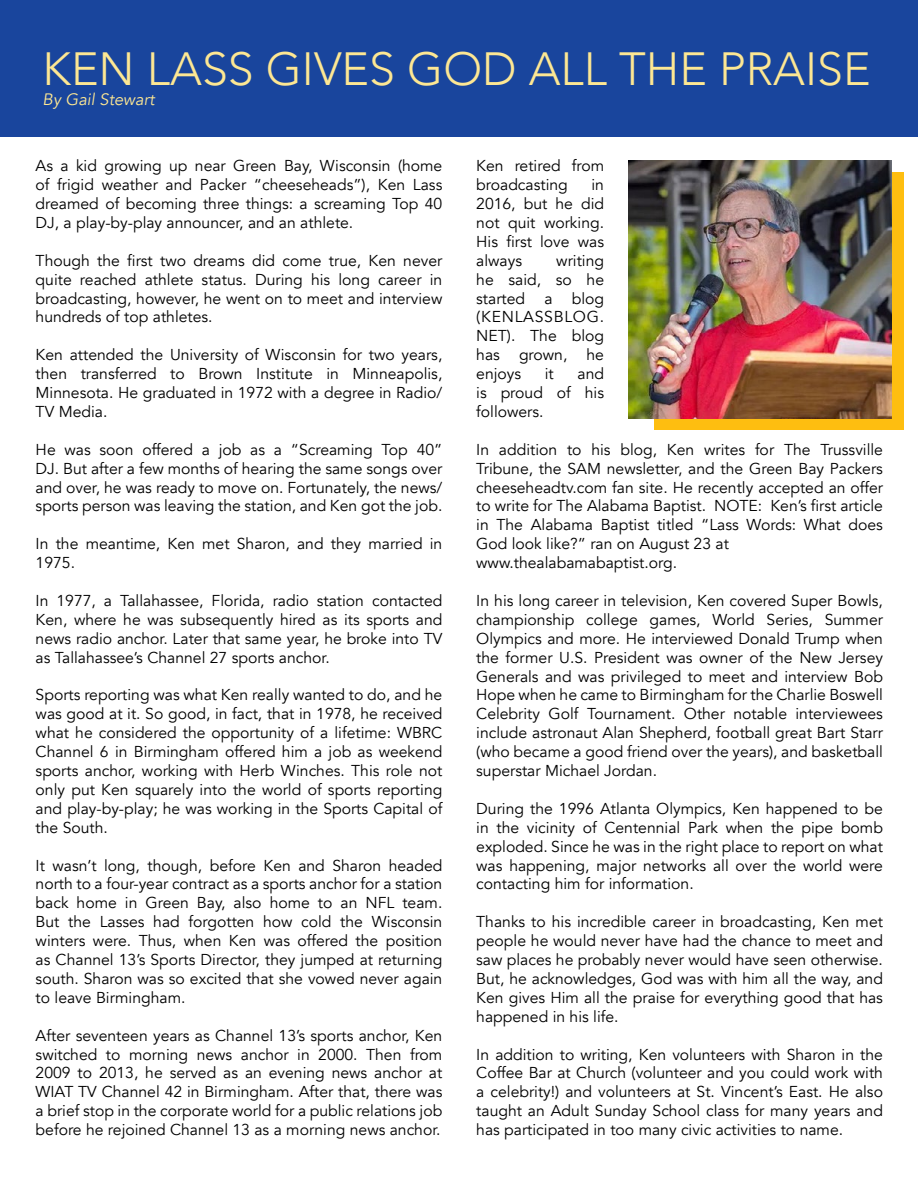
<style>
.page{position:relative;width:918px;height:1188px;background:#fff}
.page>*{position:absolute;margin:0;border:0;box-sizing:border-box;transform-origin:0 0}
.t1{font:300 46.5px "Avenir";color:#fde793}
.t2{font:italic 16.5px "Avenir";color:#fde793}
.t3{font:15.75px/18.9px "Avenir";color:#000;text-align:justify}
</style>
<div class="page">
<div style="left:0;top:0;width:918px;height:137px;background:#19459d"></div>
<div style="left:655px;top:172px;width:249px;height:258px;background:#febe10"></div>
<img style="left:629px;top:161px;width:263px;height:257px">
<h1 class="t1" style="left:43px;top:42px;width:830px">KEN LASS GIVES GOD ALL THE PRAISE</h1>
<p class="t2" style="left:43px;top:90px;width:114px">By Gail Stewart</p>
<p class="t3" style="left:36px;top:157px;width:408px">As a kid growing up near Green Bay, Wisconsin (home of frigid weather and Packer “cheeseheads”), Ken Lass dreamed of becoming three things: a screaming Top 40<br>DJ, a play-by-play announcer, and an athlete.</p>
<p class="t3" style="left:36px;top:251px;width:408px">Though the first two dreams did come true, Ken never quite reached athlete status. During his long career in broadcasting, however, he went on to meet and interview hundreds of top athletes.</p>
<p class="t3" style="left:36px;top:346px;width:408px">Ken attended the University of Wisconsin for two years, then transferred to Brown Institute in Minneapolis, Minnesota. He graduated in 1972 with a degree in Radio/ TV Media.</p>
<p class="t3" style="left:36px;top:440px;width:408px">He was soon offered a job as a “Screaming Top 40” DJ. But after a few months of hearing the same songs over and over, he was ready to move on. Fortunately, the news/ sports person was leaving the station, and Ken got the job.</p>
<p class="t3" style="left:36px;top:535px;width:408px">In the meantime, Ken met Sharon, and they married in<br>1975.</p>
<p class="t3" style="left:36px;top:591px;width:408px">In 1977, a Tallahassee, Florida, radio station contacted Ken, where he was subsequently hired as its sports and news radio anchor. Later that same year, he broke into TV as Tallahassee’s Channel 27 sports anchor.</p>
<p class="t3" style="left:36px;top:686px;width:408px">Sports reporting was what Ken really wanted to do, and he was good at it. So good, in fact, that in 1978, he received what he considered the opportunity of a lifetime: WBRC Channel 6 in Birmingham offered him a job as weekend sports anchor, working with Herb Winches. This role not only put Ken squarely into the world of sports reporting and play-by-play; he was working in the Sports Capital of the South.</p>
<p class="t3" style="left:36px;top:856px;width:408px">It wasn’t long, though, before Ken and Sharon headed north to a four-year contract as a sports anchor for a station back home in Green Bay, also home to an NFL team.<br>But the Lasses had forgotten how cold the Wisconsin winters were. Thus, when Ken was offered the position as Channel 13’s Sports Director, they jumped at returning south. Sharon was so excited that she vowed never again to leave Birmingham.</p>
<p class="t3" style="left:36px;top:1026px;width:408px">After seventeen years as Channel 13’s sports anchor, Ken switched to morning news anchor in 2000. Then from 2009 to 2013, he served as an evening news anchor at WIAT TV Channel 42 in Birmingham. After that, there was a brief stop in the corporate world for a public relations job before he rejoined Channel 13 as a morning news anchor.</p>
<p class="t3" style="left:476px;top:157px;width:129px">Ken retired from broadcasting</p>
<p class="t3" style="left:476px;top:176px;width:129px;text-indent:115px">in 2016, but he did not quit working.<br>His first love was always</p>
<p class="t3" style="left:476px;top:251px;width:129px;text-indent:80px">writing he said, so he started a blog (KENLASSBLOG.<br>NET). The blog has grown, he enjoys</p>
<p class="t3" style="left:476px;top:365px;width:129px;text-indent:101px">and is proud of his followers.</p>
<p class="t3" style="left:476px;top:440px;width:408px;text-align:left">In addition to his blog, Ken writes for The Trussville Tribune, the SAM newsletter, and the Green Bay Packers cheeseheadtv.com fan site. He recently accepted an offer to write for The Alabama Baptist. NOTE: Ken’s first article in The Alabama Baptist titled “Lass Words: What does God look like?” ran on August 23 at www.thealabamabaptist.org.</p>
<p class="t3" style="left:476px;top:591px;width:408px">In his long career in television, Ken covered Super Bowls, championship college games, World Series, Summer Olympics and more. He interviewed Donald Trump when the former U.S. President was owner of the New Jersey Generals and was privileged to meet and interview Bob Hope when he came to Birmingham for the Charlie Boswell Celebrity Golf Tournament. Other notable interviewees include astronaut Alan Shepherd, football great Bart Starr (who became a good friend over the years), and basketball superstar Michael Jordan.</p>
<p class="t3" style="left:476px;top:799px;width:408px">During the 1996 Atlanta Olympics, Ken happened to be in the vicinity of Centennial Park when the pipe bomb exploded. Since he was in the right place to report on what was happening, major networks all over the world were contacting him for information.</p>
<p class="t3" style="left:476px;top:913px;width:408px">Thanks to his incredible career in broadcasting, Ken met people he would never have had the chance to meet and saw places he probably never would have seen otherwise.<br>But, he acknowledges, God was with him all the way, and Ken gives Him all the praise for everything good that has happened in his life.</p>
<p class="t3" style="left:476px;top:1045px;width:408px">In addition to writing, Ken volunteers with Sharon in the Coffee Bar at Church (volunteer and you could work with a celebrity!) and volunteers at St. Vincent’s East. He also taught an Adult Sunday School class for many years and has participated in too many civic activities to name.</p>
<p class="t3" style="left:545px;top:365px;width:11px">it</p>
</div>
